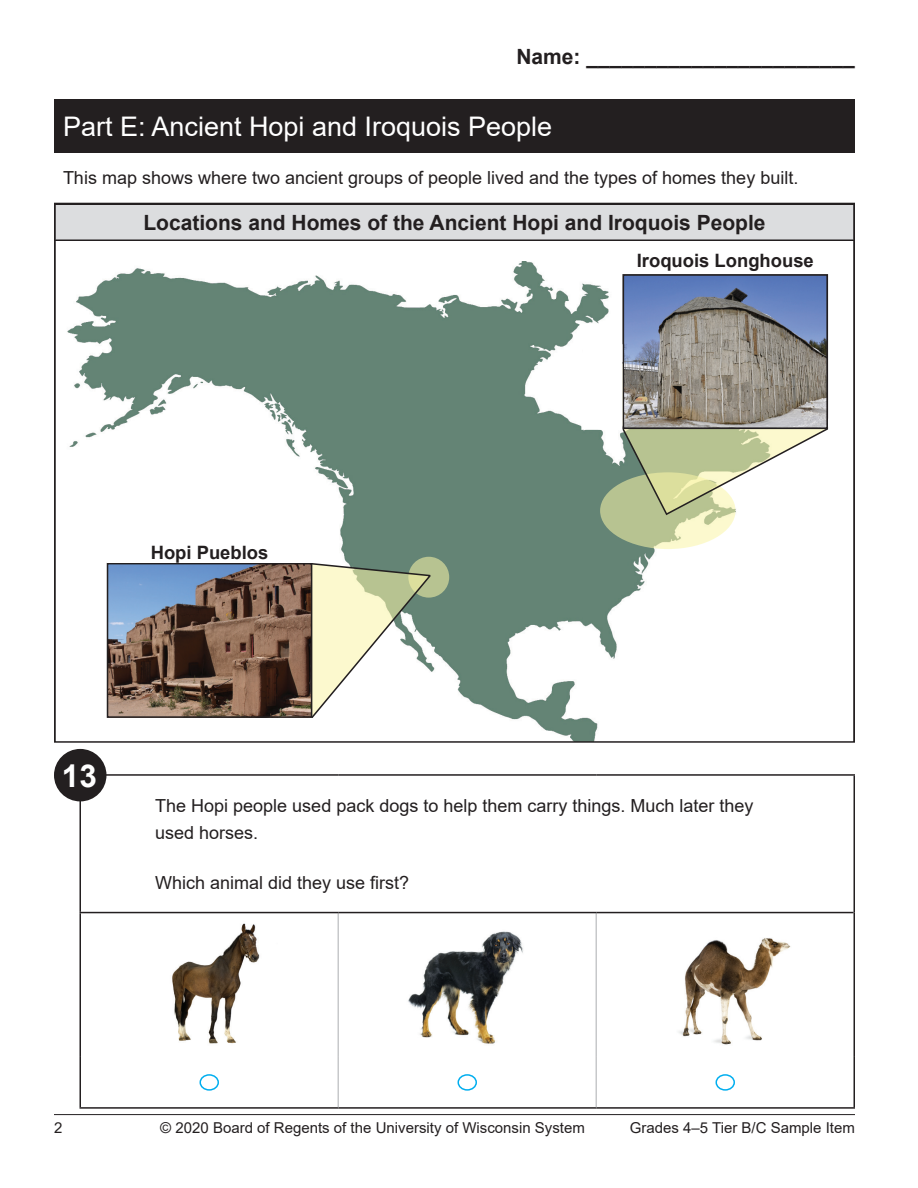
<style>
.page{position:relative;width:918px;height:1188px;background:#fff}
.page>*{position:absolute;margin:0;border:0;box-sizing:border-box;transform-origin:0 0}
.t1{font:700 31.5px "Arial";color:#fff}
.t2{font:27px "Arial";color:#fff}
.t3{font:700 21px "Arial";color:#231f20}
.t4{font:700 18.45px "Arial";color:#231f20}
.t5{font:18px/27px "Arial";color:#231f20}
.t6{font:15px "Arial";color:#231f20}
</style>
<div class="page">
<div style="left:54px;top:99px;width:801px;height:54px;background:#231f20"></div>
<img style="left:67px;top:261px;width:650px;height:479px">
<div style="left:55px;top:204px;width:799px;height:36px;background:#dcdddf"></div>
<hr style="left:55px;top:239px;width:799px;height:2px;background:#231f20">
<svg style="left:600px;top:472px;width:136px;height:77px;background:#d2d8a9"></svg>
<div style="left:408px;top:557px;width:41px;height:41px;background:#b7c391;border-radius:50%"></div>
<svg style="left:580px;top:348px;width:249px;height:168px"></svg>
<img style="left:625px;top:277px;width:200px;height:149px">
<div style="left:622px;top:274px;width:206px;height:155px;border:2px solid #231f20"></div>
<div style="left:581px;top:344px;width:41px;height:86px;background:#fff"></div>
<div style="left:828px;top:419px;width:11px;height:13px;background:#fff"></div>
<svg style="left:233px;top:554px;width:199px;height:175px"></svg>
<img style="left:110px;top:566px;width:199px;height:149px">
<div style="left:107px;top:563px;width:205px;height:155px;border:2px solid #231f20"></div>
<div style="left:107px;top:541px;width:205px;height:22px;background:#fff"></div>
<div style="left:287px;top:718px;width:27px;height:10px;background:#fff"></div>
<div style="left:623px;top:249px;width:205px;height:24px;background:#fff"></div>
<hr style="left:80px;top:1107px;width:258px;height:2px;background:#231f20">
<hr style="left:338px;top:1107px;width:258px;height:2px;background:#231f20">
<hr style="left:596px;top:1107px;width:259px;height:2px;background:#231f20">
<hr style="left:338px;top:913px;width:1px;height:144px;background:#c7c8ca">
<hr style="left:596px;top:913px;width:1px;height:144px;background:#c7c8ca">
<hr style="left:338px;top:1057px;width:1px;height:50px;background:#c7c8ca">
<hr style="left:596px;top:1057px;width:1px;height:50px;background:#c7c8ca">
<hr style="left:80px;top:774px;width:258px;height:2px;background:#231f20">
<hr style="left:80px;top:776px;width:1px;height:136px;background:#231f20">
<hr style="left:338px;top:774px;width:258px;height:2px;background:#231f20">
<hr style="left:596px;top:774px;width:259px;height:2px;background:#231f20">
<hr style="left:80px;top:912px;width:258px;height:1px;background:#231f20">
<hr style="left:80px;top:913px;width:1px;height:144px;background:#231f20">
<hr style="left:338px;top:912px;width:258px;height:1px;background:#231f20">
<hr style="left:596px;top:912px;width:258px;height:1px;background:#231f20">
<hr style="left:80px;top:1057px;width:1px;height:50px;background:#231f20">
<hr style="left:854px;top:776px;width:1px;height:137px;background:#231f20">
<hr style="left:854px;top:913px;width:1px;height:144px;background:#231f20">
<hr style="left:854px;top:1057px;width:1px;height:50px;background:#231f20">
<img style="left:172px;top:923px;width:88px;height:121px">
<img style="left:408px;top:931px;width:115px;height:113px">
<img style="left:679px;top:938px;width:112px;height:107px">
<div style="left:200px;top:1074px;width:19px;height:17px;border:2px solid #00aeef;border-radius:50%"></div>
<div style="left:458px;top:1074px;width:19px;height:17px;border:2px solid #00aeef;border-radius:50%"></div>
<div style="left:716px;top:1074px;width:19px;height:17px;border:2px solid #00aeef;border-radius:50%"></div>
<div style="left:54px;top:749px;width:52px;height:52px;background:#231f20;border-radius:50%"></div>
<hr style="left:54px;top:1114px;width:801px;height:1px;background:#231f20">
<p class="t3" style="left:516px;top:42px;width:340px">Name: _______________________</p>
<h2 class="t2" style="left:63px;top:108px;width:491px">Part E: Ancient Hopi and Iroquois People</h2>
<p class="t5" style="left:63px;top:164px;width:737px">This map shows where two ancient groups of people lived and the types of homes they built.</p>
<p class="t3" style="left:143px;top:208px;width:624px">Locations and Homes of the Ancient Hopi and Iroquois People</p>
<p class="t4" style="left:637px;top:248px;width:178px">Iroquois Longhouse</p>
<p class="t4" style="left:151px;top:539px;width:119px">Hopi Pueblos</p>
<h1 class="t1" style="left:62px;top:753px;width:37px">13</h1>
<p class="t5" style="left:155px;top:792px;width:600px">The Hopi people used pack dogs to help them carry things. Much later they used horses.</p>
<p class="t5" style="left:155px;top:869px;width:256px">Which animal did they use first?</p>
<p class="t6" style="left:54px;top:1117px;width:10px">2</p>
<p class="t6" style="left:160px;top:1117px;width:426px">© 2020 Board of Regents of the University of Wisconsin System</p>
<p class="t6" style="left:630px;top:1117px;width:227px">Grades 4–5 Tier B/C Sample Item</p>
</div>
